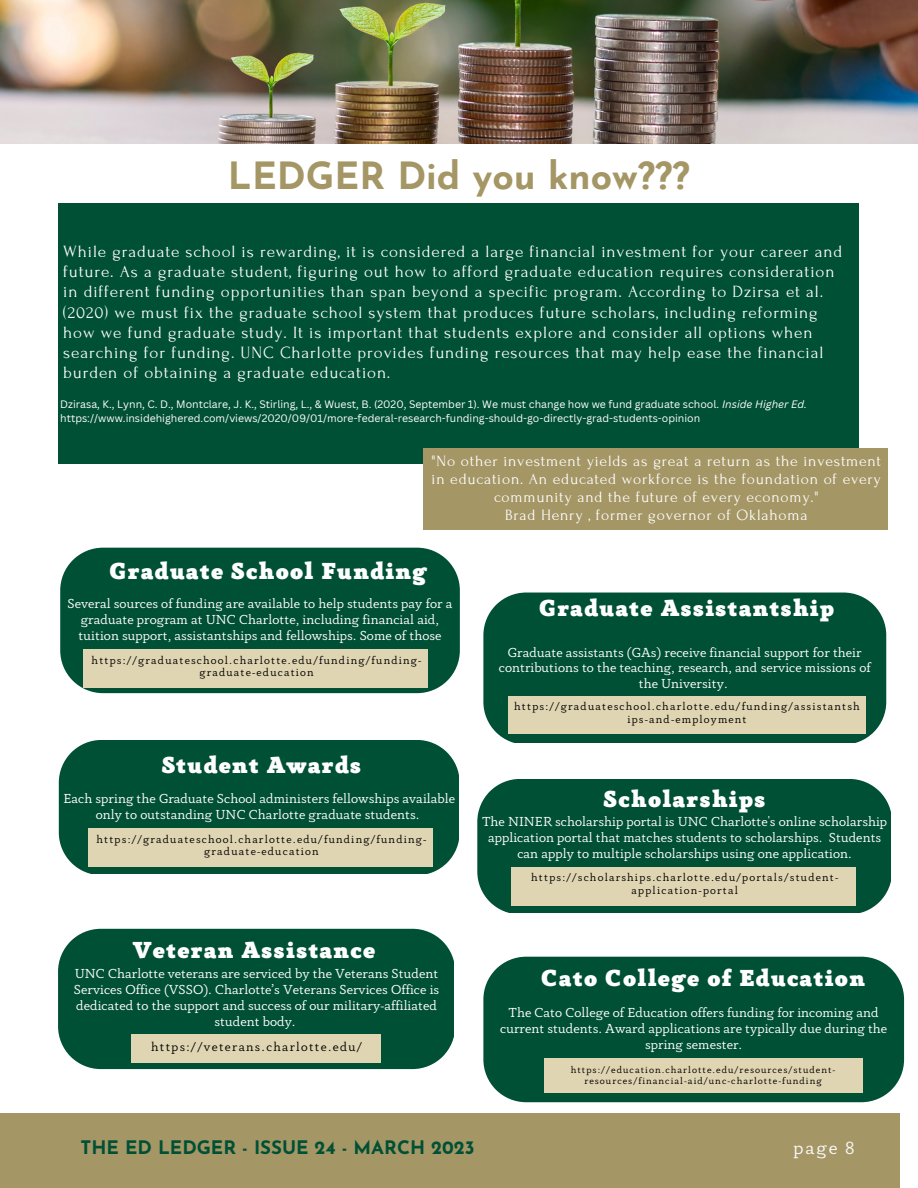
<style>
.page{position:relative;width:918px;height:1188px;background:#fff}
.page>*{position:absolute;margin:0;border:0;box-sizing:border-box;transform-origin:0 0}
.t1{font:700 37.5px "Josefin Sans";color:#a49665}
.t2{font:900 24px "Anaphora";letter-spacing:.05em;color:#fff}
.t3{font:700 18.6px "Josefin Sans";color:#005035}
.t4{font:18.6px "Anaphora";color:#fafafa}
.t5{font:17.1px/20.2px "Forum";letter-spacing:.05em;color:#fff}
.t6{font:15.6px/18px "Forum";letter-spacing:.05em;color:#fff;text-align:center}
.t7{font:13.5px/15.8px "Anaphora";color:#fff;text-align:center}
.t8{font:12.6px "Anaphora";letter-spacing:.1em;color:#000}
.t9{font:11.1px/12.3px "Anaphora";letter-spacing:.1em;color:#000;text-align:center}
.t10{font:10.5px/14px "Canva Sans";color:#fff}
.t11{font:9.75px/11.2px "Anaphora";letter-spacing:.1em;color:#000;text-align:center}
.s1{font-style:italic}
</style>
<div class="page">
<img style="left:0;top:0;width:918px;height:143px">
<div style="left:59px;top:203px;width:800px;height:261px;background:#005035"></div>
<div style="left:423px;top:448px;width:465px;height:82px;background:#a49665"></div>
<div style="left:483px;top:593px;width:403px;height:150px;background:#005035"></div>
<div style="left:508px;top:696px;width:357px;height:38px;background:#e0d5b2"></div>
<div style="left:0;top:1113px;width:900px;height:75px;background:#a49665"></div>
<div style="left:60px;top:548px;width:400px;height:145px;background:#005035"></div>
<div style="left:84px;top:649px;width:344px;height:39px;background:#e0d5b2"></div>
<div style="left:59px;top:740px;width:400px;height:133px;background:#005035"></div>
<div style="left:477px;top:779px;width:413px;height:133px;background:#005035"></div>
<div style="left:58px;top:929px;width:396px;height:140px;background:#005035"></div>
<div style="left:483px;top:957px;width:421px;height:145px;background:#005035"></div>
<div style="left:88px;top:828px;width:345px;height:39px;background:#e0d5b2"></div>
<div style="left:131px;top:1034px;width:250px;height:29px;background:#e0d5b2"></div>
<div style="left:512px;top:867px;width:344px;height:38px;background:#e0d5b2"></div>
<div style="left:544px;top:1058px;width:318px;height:35px;background:#e0d5b2"></div>
<h1 class="t1" style="left:228px;top:160px;width:464px">LEDGER Did you know???</h1>
<p class="t5" style="left:63px;top:241px;width:780px">While graduate school is rewarding, it is considered a large financial investment for your career and future. As a graduate student, figuring out how to afford graduate education requires consideration in different funding opportunities than span beyond a specific program. According to Dzirsa et al. (2020) we must fix the graduate school system that produces future scholars, including reforming how we fund graduate study. It is important that students explore and consider all options when searching for funding. UNC Charlotte provides funding resources that may help ease the financial burden of obtaining a graduate education.</p>
<p class="t10" style="left:60px;top:397px;width:748px">Dzirasa, K., Lynn, C. D., Montclare, J. K., Stirling, L., &amp; Wuest, B. (2020, September 1). We must change how we fund graduate school. <span class="s1">Inside Higher Ed. </span>https://www.insidehighered.com/views/2020/09/01/more-federal-research-funding-should-go-directly-grad-students-opinion</p>
<p class="t6" style="left:432px;top:452px;width:451px">"No other investment yields as great a return as the investment in education. An educated workforce is the foundation of every community and the future of every economy."<br>Brad Henry , former governor of Oklahoma</p>
<h2 class="t2" style="left:110px;top:561px;width:319px">Graduate School Funding</h2>
<p class="t7" style="left:68px;top:597px;width:386px">Several sources of funding are available to help students pay for a graduate program at UNC Charlotte, including financial aid, tuition support, assistantships and fellowships. Some of those</p>
<h2 class="t2" style="left:539px;top:598px;width:297px">Graduate Assistantship</h2>
<p class="t9" style="left:92px;top:655px;width:331px">https://graduateschool.charlotte.edu/funding/funding&shy;graduate-education</p>
<h2 class="t2" style="left:162px;top:755px;width:201px">Student Awards</h2>
<p class="t7" style="left:63px;top:792px;width:393px">Each spring the Graduate School administers fellowships available only to outstanding UNC Charlotte graduate students.</p>
<p class="t9" style="left:97px;top:834px;width:331px">https://graduateschool.charlotte.edu/funding/funding&shy;graduate-education</p>
<h2 class="t2" style="left:133px;top:940px;width:244px">Veteran Assistance</h2>
<p class="t7" style="left:74px;top:967px;width:367px">UNC Charlotte veterans are serviced by the Veterans Student Services Office (VSSO). Charlotte’s Veterans Services Office is dedicated to the support and success of our military-affiliated student body.</p>
<p class="t8" style="left:151px;top:1042px;width:213px">https://veterans.charlotte.edu/</p>
<p class="t7" style="left:499px;top:645px;width:374px">Graduate assistants (GAs) receive financial support for their contributions to the teaching, research, and service missions of the University.</p>
<p class="t9" style="left:514px;top:701px;width:347px">https://graduateschool.charlotte.edu/funding/assistantsh ips-and-employment</p>
<h2 class="t2" style="left:604px;top:790px;width:164px">Scholarships</h2>
<p class="t7" style="left:482px;top:815px;width:407px">The NINER scholarship portal is UNC Charlotte's online scholarship application portal that matches students to scholarships. Students can apply to multiple scholarships using one application.</p>
<p class="t9" style="left:531px;top:872px;width:309px">https://scholarships.charlotte.edu/portals/student&shy;application-portal</p>
<h2 class="t2" style="left:541px;top:968px;width:325px">Cato College of Education</h2>
<p class="t7" style="left:500px;top:1006px;width:389px">The Cato College of Education offers funding for incoming and current students. Award applications are typically due during the spring semester.</p>
<p class="t11" style="left:571px;top:1065px;width:266px">https://education.charlotte.edu/resources/student&shy;resources/financial-aid/unc-charlotte-funding</p>
<h3 class="t3" style="left:81px;top:1140px;width:395px">THE ED LEDGER - ISSUE 24 - MARCH 2023</h3>
<h3 class="t4" style="left:793px;top:1141px;width:62px">page 8</h3>
</div>
